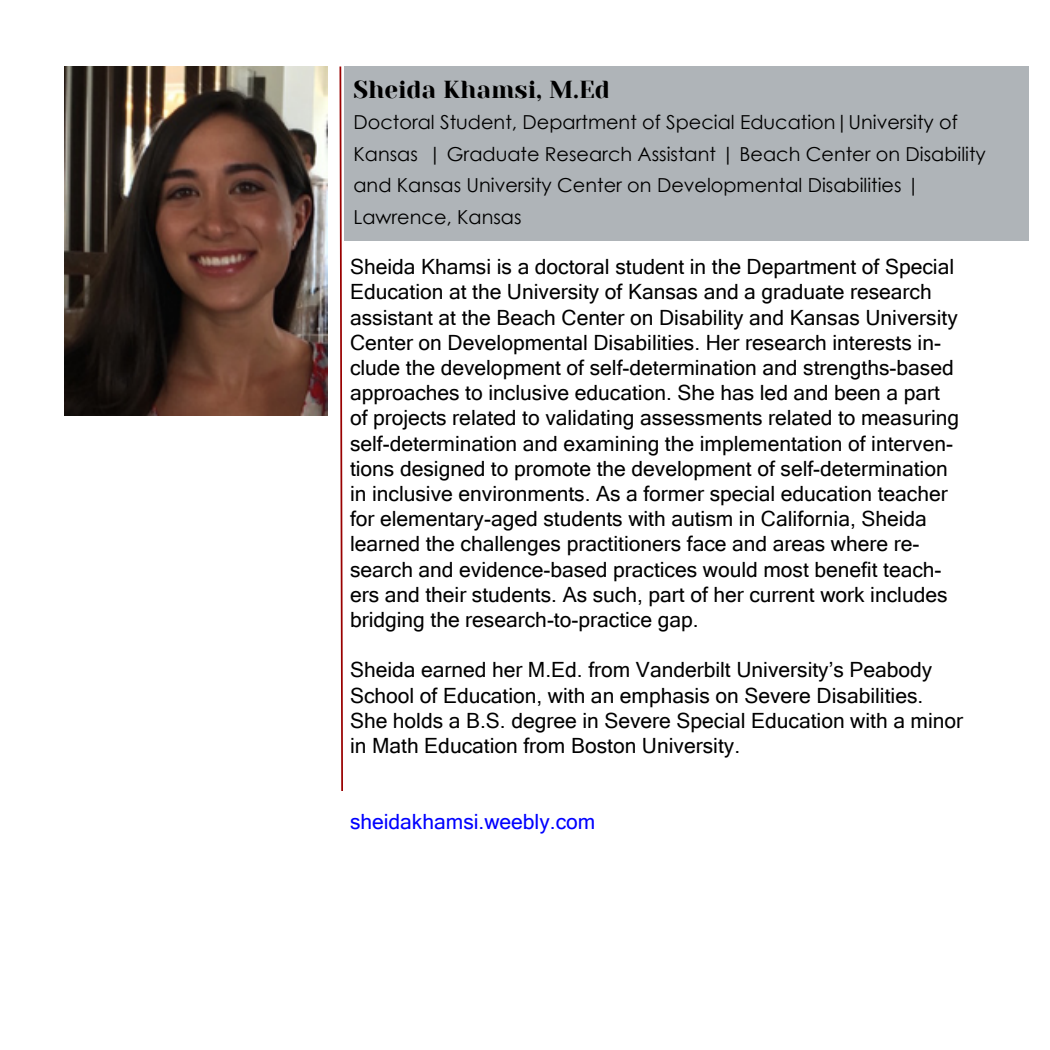
<style>
.page{position:relative;width:1050px;height:1050px;background:#fff}
.page>*{position:absolute;margin:0;border:0;box-sizing:border-box;transform-origin:0 0}
.t1{font:24.5px "Yeseva One";color:#000}
.t2{font:21px/25.2px "Microsoft Sans Serif";color:#000}
.t3{font:21px "Microsoft Sans Serif";color:#00f}
.t4{font:19.25px/31.5px "Century Gothic";color:#000}
</style>
<div class="page">
<svg style="left:339px;top:66px;width:4px;height:725px"></svg>
<div style="left:345px;top:66px;width:684px;height:175px;background:#afb4b8"></div>
<img style="left:65px;top:66px;width:262px;height:349px">
<p class="t1" style="left:354px;top:75px;width:258px">Sheida Khamsi, M.Ed</p>
<p class="t4" style="left:354px;top:106px;width:634px">Doctoral Student, Department of Special Education|University of Kansas | Graduate Research Assistant | Beach Center on Disability and Kansas University Center on Developmental Disabilities | Lawrence, Kansas</p>
<p class="t2" style="left:350px;top:254px;width:611px">Sheida Khamsi is a doctoral student in the Department of Special Education at the University of Kansas and a graduate research assistant at the Beach Center on Disability and Kansas University Center on Developmental Disabilities. Her research interests in&shy;clude the development of self-determination and strengths-based approaches to inclusive education. She has led and been a part of projects related to validating assessments related to measuring self-determination and examining the implementation of interven&shy;tions designed to promote the development of self-determination in inclusive environments. As a former special education teacher for elementary-aged students with autism in California, Sheida learned the challenges practitioners face and areas where re&shy;search and evidence-based practices would most benefit teach&shy;ers and their students. As such, part of her current work includes bridging the research-to-practice gap.</p>
<p class="t2" style="left:350px;top:657px;width:615px">Sheida earned her M.Ed. from Vanderbilt University’s Peabody School of Education, with an emphasis on Severe Disabilities.<br>She holds a B.S. degree in Severe Special Education with a minor in Math Education from Boston University.</p>
<p class="t3" style="left:350px;top:809px;width:247px">sheidakhamsi.weebly.com</p>
</div>
